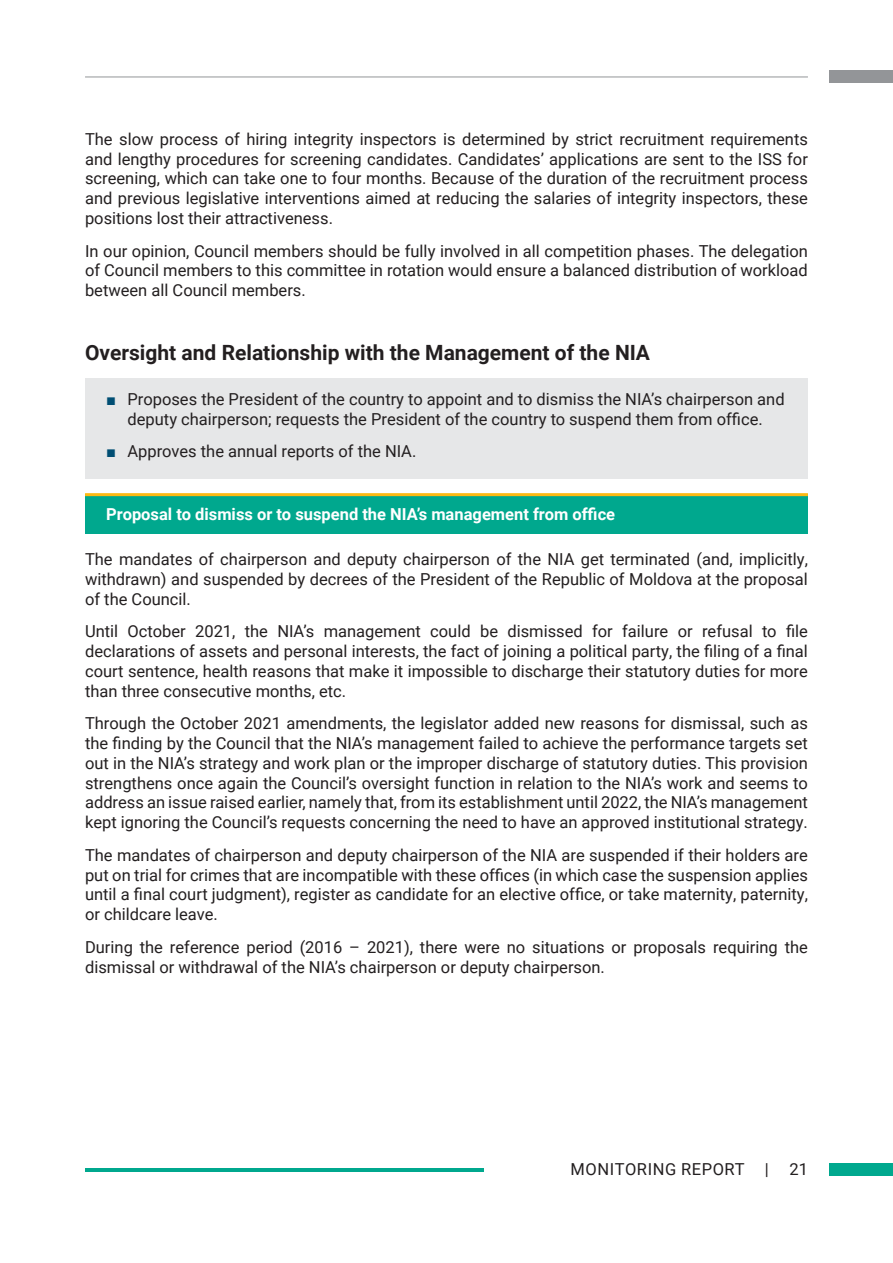
<style>
.page{position:relative;width:893px;height:1263px;background:#fff}
.page>*{position:absolute;margin:0;border:0;box-sizing:border-box;transform-origin:0 0}
.t1{font:700 21px "Roboto";color:#231f20}
.t2{font:16.5px/19.8px "Roboto";color:#231f20;text-align:justify}
.t3{font:700 16.5px "Roboto";color:#fff}
.t4{font:16.5px "Roboto";letter-spacing:.035em;color:#231f20}
.s1{font-family:"Arial";color:#004e73}
</style>
<div class="page">
<div style="left:829px;top:71px;width:64px;height:12px;background:#939598"></div>
<hr style="left:85px;top:1168px;width:399px;height:3px;background:#00a88e">
<div style="left:829px;top:1163px;width:64px;height:12px;background:#00a88e"></div>
<hr style="left:85px;top:77px;width:723px;height:1px;background:#939598">
<div style="left:85px;top:495px;width:723px;height:39px;background:#00a88e"></div>
<hr style="left:85px;top:493px;width:723px;height:3px;background:#fdb913">
<div style="left:85px;top:378px;width:723px;height:100px;background:#e6e7e8"></div>
<p class="t2" style="left:85px;top:128px;width:724px">The slow process of hiring integrity inspectors is determined by strict recruitment requirements and lengthy procedures for screening candidates. Candidates’ applications are sent to the ISS for screening, which can take one to four months. Because of the duration of the recruitment process and previous legislative interventions aimed at reducing the salaries of integrity inspectors, these positions lost their attractiveness.</p>
<p class="t2" style="left:85px;top:240px;width:724px">In our opinion, Council members should be fully involved in all competition phases. The delegation of Council members to this committee in rotation would ensure a balanced distribution of workload between all Council members.</p>
<p class="t1" style="left:85px;top:337px;width:567px">Oversight and Relationship with the Management of the NIA</p>
<p class="t2" style="left:106px;top:389px;width:680px;text-align:center"><span class="s1">■</span> Proposes the President of the country to appoint and to dismiss the NIA’s chairperson and deputy chairperson; requests the President of the country to suspend them from office.</p>
<p class="t2" style="left:106px;top:441px;width:312px"><span class="s1">■</span> Approves the annual reports of the NIA.</p>
<p class="t3" style="left:106px;top:502px;width:510px">Proposal to dismiss or to suspend the NIA’s management from office</p>
<p class="t2" style="left:85px;top:549px;width:724px">The mandates of chairperson and deputy chairperson of the NIA get terminated (and, implicitly, withdrawn) and suspended by decrees of the President of the Republic of Moldova at the proposal of the Council.</p>
<p class="t2" style="left:85px;top:621px;width:724px">Until October 2021, the NIA’s management could be dismissed for failure or refusal to file declarations of assets and personal interests, the fact of joining a political party, the filing of a final court sentence, health reasons that make it impossible to discharge their statutory duties for more than three consecutive months, etc.</p>
<p class="t2" style="left:85px;top:713px;width:724px">Through the October 2021 amendments, the legislator added new reasons for dismissal, such as the finding by the Council that the NIA’s management failed to achieve the performance targets set out in the NIA’s strategy and work plan or the improper discharge of statutory duties. This provision strengthens once again the Council’s oversight function in relation to the NIA’s work and seems to address an issue raised earlier, namely that, from its establishment until 2022, the NIA’s management kept ignoring the Council’s requests concerning the need to have an approved institutional strategy.</p>
<p class="t2" style="left:85px;top:844px;width:724px">The mandates of chairperson and deputy chairperson of the NIA are suspended if their holders are put on trial for crimes that are incompatible with these offices (in which case the suspension applies until a final court judgment), register as candidate for an elective office, or take maternity, paternity, or childcare leave.</p>
<p class="t2" style="left:85px;top:936px;width:724px">During the reference period (2016 – 2021), there were no situations or proposals requiring the dismissal or withdrawal of the NIA’s chairperson or deputy chairperson.</p>
<p class="t4" style="left:570px;top:1158px;width:239px">MONITORING REPORT | 21</p>
</div>
